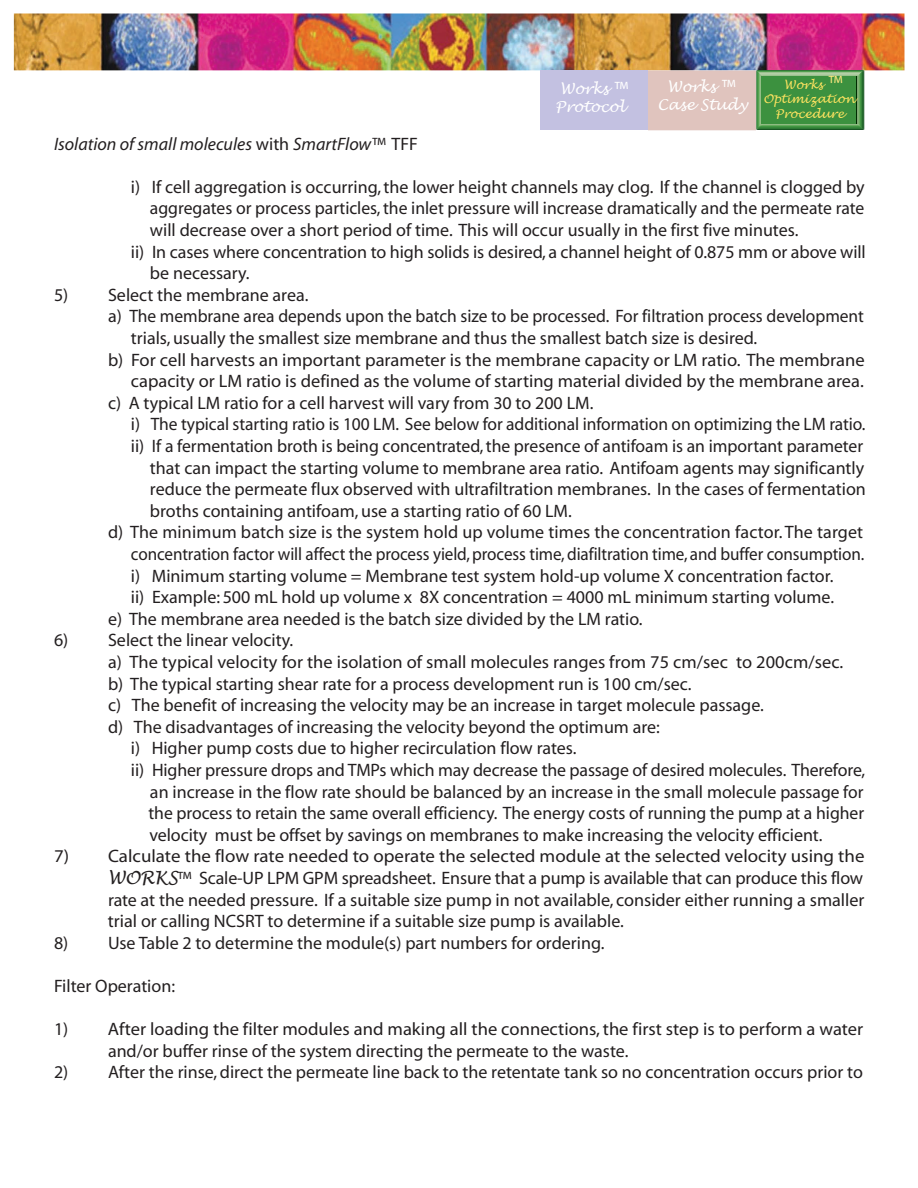
<style>
.page{position:relative;width:918px;height:1188px;background:#fff}
.page>*{position:absolute;margin:0;border:0;box-sizing:border-box;transform-origin:0 0}
.t1{font:18px/21.6px "Myriad";color:#231f20}
.t2{font:18px/21.6px "Myriad";color:#231f20;text-align:justify;scale:1.05 1}
.t3{font:18px "Myriad";color:#231f20;scale:.95 1}
.t4{font:italic 18px "Myriad";color:#231f20}
.t5{font:18px "Myriad";color:#fee880}
.t6{font:italic 15px/18px "Lucida Handwriting";color:#fff;text-align:center}
.t7{font:italic 12px "Lucida Handwriting";color:#fee360}
.s1{font-family:"Myriad";font-size:18px}
.s2{font-style:normal}
.s3{font-family:"Lucida Handwriting";font-style:italic}
</style>
<div class="page">
<img style="left:14px;top:14px;width:890px;height:56px">
<div style="left:540px;top:70px;width:108px;height:60px;background:#c3c1e1"></div>
<hr style="left:757px;top:130px;width:108px;height:1px;background:#003807">
<hr style="left:756px;top:130px;width:107px;height:1px;background:#003807">
<svg style="left:648px;top:70px;width:217px;height:60px;background:#93ac83"></svg>
<p class="t6" style="left:657px;top:78px;width:91px">Works <span class="s1">™<br></span>Case Study</p>
<p class="t5" style="left:828px;top:73px;width:16px">™</p>
<p class="t6" style="left:555px;top:80px;width:74px">Works <span class="s1">™<br></span>Protocol</p>
<p class="t7" style="left:784px;top:77px;width:40px">Works</p>
<p class="t7" style="left:763px;top:92px;width:93px">Optimization</p>
<p class="t7" style="left:775px;top:106px;width:71px">Procedure</p>
<p class="t4" style="left:54px;top:135px;width:366px">Isolation of small molecules <span class="s2">with</span> SmartFlow™ <span class="s2">TFF</span></p>
<p class="t1" style="left:131px;top:177px;width:735px">i) If cell aggregation is occurring, the lower height channels may clog. If the channel is clogged by</p>
<p class="t1" style="left:150px;top:198px;width:716px">aggregates or process particles, the inlet pressure will increase dramatically and the permeate rate</p>
<p class="t1" style="left:150px;top:220px;width:650px">will decrease over a short period of time. This will occur usually in the first five minutes.</p>
<p class="t1" style="left:131px;top:242px;width:736px">ii) In cases where concentration to high solids is desired, a channel height of 0.875 mm or above will</p>
<p class="t1" style="left:150px;top:263px;width:101px">be necessary.</p>
<p class="t1" style="left:54px;top:285px;width:256px">5) Select the membrane area.</p>
<p class="t1" style="left:108px;top:306px;width:758px">a) The membrane area depends upon the batch size to be processed. For filtration process development</p>
<p class="t1" style="left:131px;top:328px;width:628px">trials, usually the smallest size membrane and thus the smallest batch size is desired.</p>
<p class="t1" style="left:108px;top:350px;width:758px">b) For cell harvests an important parameter is the membrane capacity or LM ratio. The membrane</p>
<p class="t1" style="left:131px;top:371px;width:734px">capacity or LM ratio is defined as the volume of starting material divided by the membrane area.</p>
<p class="t1" style="left:108px;top:393px;width:487px">c) A typical LM ratio for a cell harvest will vary from 30 to 200 LM.</p>
<p class="t1" style="left:131px;top:414px;width:736px">i) The typical starting ratio is 100 LM. See below for additional information on optimizing the LM ratio.</p>
<p class="t1" style="left:131px;top:436px;width:734px">ii) If a fermentation broth is being concentrated, the presence of antifoam is an important parameter</p>
<p class="t1" style="left:150px;top:458px;width:716px">that can impact the starting volume to membrane area ratio. Antifoam agents may significantly</p>
<p class="t1" style="left:150px;top:479px;width:717px">reduce the permeate flux observed with ultrafiltration membranes. In the cases of fermentation</p>
<p class="t1" style="left:150px;top:501px;width:423px">broths containing antifoam, use a starting ratio of 60 LM.</p>
<p class="t1" style="left:108px;top:522px;width:757px">d) The minimum batch size is the system hold up volume times the concentration factor. The target</p>
<p class="t3" style="left:131px;top:545px;width:774px">concentration factor will affect the process yield, process time, diafiltration time, and buffer consumption.</p>
<p class="t1" style="left:131px;top:566px;width:704px">i) Minimum starting volume = Membrane test system hold-up volume X concentration factor.</p>
<p class="t1" style="left:131px;top:587px;width:705px">ii) Example: 500 mL hold up volume x 8X concentration = 4000 mL minimum starting volume.</p>
<p class="t1" style="left:108px;top:609px;width:536px">e) The membrane area needed is the batch size divided by the LM ratio.</p>
<p class="t1" style="left:54px;top:630px;width:241px">6) Select the linear velocity.</p>
<p class="t1" style="left:108px;top:652px;width:737px">a) The typical velocity for the isolation of small molecules ranges from 75 cm/sec to 200cm/sec.</p>
<p class="t1" style="left:108px;top:674px;width:585px">b) The typical starting shear rate for a process development run is 100 cm/sec.</p>
<p class="t1" style="left:108px;top:695px;width:657px">c) The benefit of increasing the velocity may be an increase in target molecule passage.</p>
<p class="t1" style="left:108px;top:717px;width:553px">d) The disadvantages of increasing the velocity beyond the optimum are:</p>
<p class="t1" style="left:131px;top:738px;width:447px">i) Higher pump costs due to higher recirculation flow rates.</p>
<p class="t1" style="left:131px;top:760px;width:736px">ii) Higher pressure drops and TMPs which may decrease the passage of desired molecules. Therefore,</p>
<p class="t1" style="left:150px;top:782px;width:715px">an increase in the flow rate should be balanced by an increase in the small molecule passage for</p>
<p class="t1" style="left:149px;top:803px;width:717px">the process to retain the same overall efficiency. The energy costs of running the pump at a higher</p>
<p class="t1" style="left:149px;top:825px;width:675px">velocity must be offset by savings on membranes to make increasing the velocity efficient.</p>
<p class="t2" style="left:108px;top:846px;width:722px;text-indent:-54px">7) Calculate the flow rate needed to operate the selected module at the selected velocity using the <span class="s3">WORKS</span>™ Scale-UP LPM GPM spreadsheet. Ensure that a pump is available that can produce this flow rate at the needed pressure. If a suitable size pump in not available, consider either running a smaller trial or calling NCSRT to determine if a suitable size pump is available.</p>
<p class="t1" style="left:54px;top:933px;width:552px">8) Use Table 2 to determine the module(s) part numbers for ordering.</p>
<p class="t1" style="left:54px;top:976px;width:123px">Filter Operation:</p>
<p class="t1" style="left:108px;top:1019px;width:757px;text-indent:-54px">1) After loading the filter modules and making all the connections, the first step is to perform a water and/or buffer rinse of the system directing the permeate to the waste.</p>
<p class="t1" style="left:54px;top:1062px;width:810px">2) After the rinse, direct the permeate line back to the retentate tank so no concentration occurs prior to</p>
</div>
